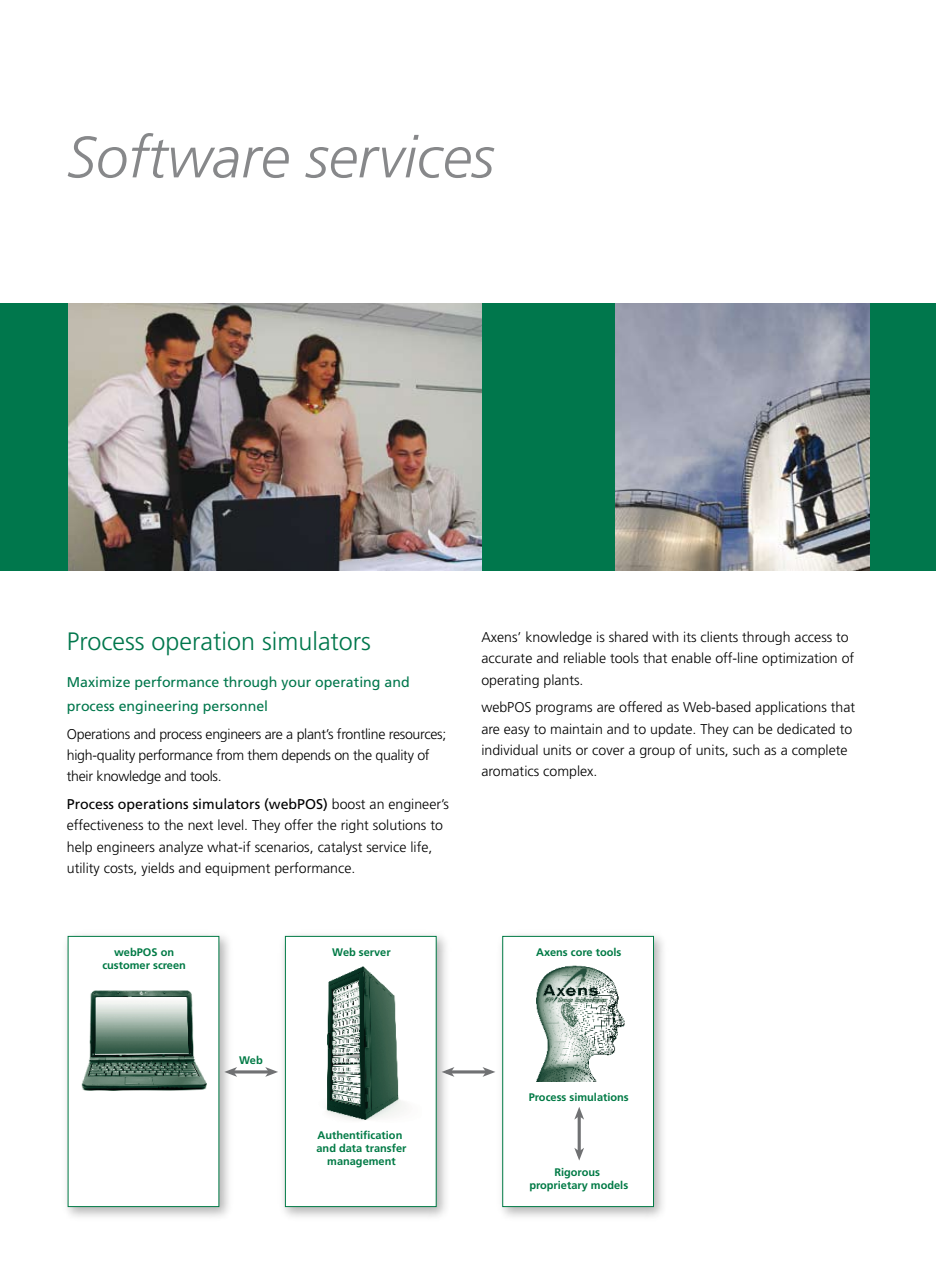
<style>
.page{position:relative;width:936px;height:1285px;background:#fff}
.page>*{position:absolute;margin:0;border:0;box-sizing:border-box;transform-origin:0 0}
.t1{font:italic 300 58.2px "Frutiger LT Std";color:#87888a}
.t2{font:300 25.2px "Frutiger LT Std";color:#00774c}
.t3{font:300 14.1px/21.1px "Frutiger LT Std";color:#000}
.t4{font:300 14.1px/21.1px "Frutiger LT Std";letter-spacing:-.02em;color:#000}
.t5{font:14.1px/23.5px "Frutiger LT Std";color:#00774c}
.t6{font:700 10.95px/13.2px "Frutiger LT Std";color:#007a45;text-align:center}
.s1{font-weight:400}
</style>
<div class="page">
<div style="left:0;top:303px;width:935px;height:267px;background:#00774c"></div>
<img style="left:615px;top:303px;width:254px;height:267px">
<img style="left:68px;top:303px;width:413px;height:267px">
<img style="left:66px;top:935px;width:174px;height:282px">
<div style="left:68px;top:936px;width:151px;height:270px;background:#fff"></div>
<hr style="left:229px;top:1070px;width:43px;height:3px;background:#707173">
<svg style="left:265px;top:1067px;width:11px;height:9px"></svg>
<svg style="left:224px;top:1066px;width:13px;height:10px"></svg>
<img style="left:276px;top:935px;width:181px;height:282px">
<div style="left:285px;top:936px;width:151px;height:270px;background:#fff"></div>
<div style="left:285px;top:935px;width:151px;height:271px;border:1px solid #007a45"></div>
<hr style="left:446px;top:1070px;width:43px;height:3px;background:#707173">
<svg style="left:482px;top:1067px;width:11px;height:9px"></svg>
<svg style="left:441px;top:1066px;width:13px;height:10px"></svg>
<img style="left:493px;top:935px;width:170px;height:282px">
<div style="left:502px;top:936px;width:151px;height:270px;background:#fff"></div>
<div style="left:502px;top:935px;width:151px;height:271px;border:1px solid #007a45"></div>
<img style="left:536px;top:965px;width:89px;height:116px">
<hr style="left:577px;top:1112px;width:3px;height:43px;background:#707173">
<svg style="left:574px;top:1107px;width:10px;height:12px"></svg>
<svg style="left:574px;top:1131px;width:10px;height:29px"></svg>
<img style="left:81px;top:990px;width:126px;height:101px">
<img style="left:326px;top:966px;width:78px;height:154px">
<h1 class="t1" style="left:67px;top:124px;width:429px">Software services</h1>
<h2 class="t2" style="left:67px;top:627px;width:306px">Process operation simulators</h2>
<p class="t5" style="left:67px;top:670px;width:344px">Maximize performance through your operating and process engineering personnel</p>
<p class="t4" style="left:67px;top:723px;width:381px">Operations and process engineers are a plant’s frontline resources; high-quality performance from them depends on the quality of their knowledge and tools.</p>
<p class="t3" style="left:67px;top:793px;width:383px"><span class="s1">Process operations simulators (webPOS)</span> boost an engineer’s effectiveness to the next level. They offer the right solutions to help engineers analyze what-if scenarios, catalyst service life, utility costs, yields and equipment performance.</p>
<p class="t3" style="left:481px;top:626px;width:374px">Axens’ knowledge is shared with its clients through access to accurate and reliable tools that enable off-line optimization of operating plants.</p>
<p class="t3" style="left:481px;top:697px;width:375px">webPOS programs are offered as Web-based applications that are easy to maintain and to update. They can be dedicated to individual units or cover a group of units, such as a complete aromatics complex.</p>
<p class="t6" style="left:102px;top:945px;width:85px">webPOS on customer screen</p>
<p class="t6" style="left:332px;top:945px;width:60px">Web server</p>
<p class="t6" style="left:536px;top:945px;width:87px">Axens core tools</p>
<p class="t6" style="left:239px;top:1053px;width:25px">Web</p>
<p class="t6" style="left:316px;top:1128px;width:91px">Authentification and data transfer management</p>
<p class="t6" style="left:528px;top:1090px;width:102px">Process simulations</p>
<p class="t6" style="left:529px;top:1165px;width:100px">Rigorous proprietary models</p>
</div>
